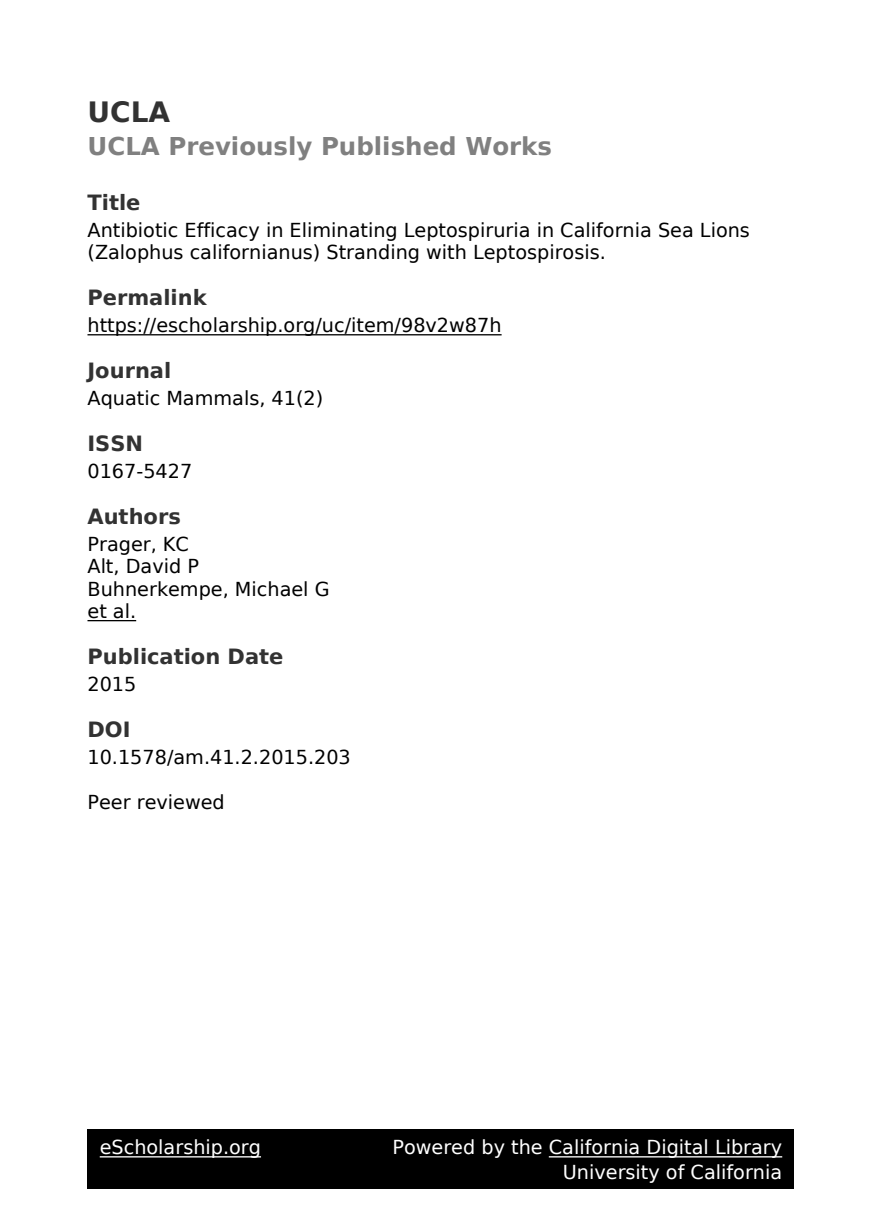
<style>
.page{position:relative;width:882px;height:1229px;background:#fff}
.page>*{position:absolute;margin:0;border:0;box-sizing:border-box;transform-origin:0 0}
.t1{font:700 28px "DejaVu Sans";color:#323232}
.t2{font:700 24.5px "DejaVu Sans";color:#808080}
.t3{font:700 21px "DejaVu Sans";color:#323232}
.t4{font:19.25px/22.4px "DejaVu Sans";color:#000}
.t5{font:19.25px/24.5px "DejaVu Sans";color:#fff;text-align:right}
</style>
<div class="page">
<hr style="left:88px;top:334px;width:414px;height:1px;background:#000">
<hr style="left:88px;top:620px;width:48px;height:1px;background:#000">
<div style="left:88px;top:1129px;width:706px;height:59px;background:#000"></div>
<hr style="left:100px;top:1156px;width:161px;height:1px;background:#fff">
<hr style="left:549px;top:1156px;width:233px;height:1px;background:#fff">
<h1 class="t1" style="left:88px;top:101px;width:84px">UCLA</h1>
<p class="t2" style="left:88px;top:136px;width:466px">UCLA Previously Published Works</p>
<p class="t3" style="left:88px;top:194px;width:54px">Title</p>
<p class="t4" style="left:88px;top:221px;width:664px">Antibiotic Efficacy in Eliminating Leptospiruria in California Sea Lions (Zalophus californianus) Stranding with Leptospirosis.</p>
<p class="t3" style="left:88px;top:289px;width:121px">Permalink</p>
<p class="t4" style="left:88px;top:316px;width:416px">https://escholarship.org/uc/item/98v2w87h</p>
<p class="t3" style="left:88px;top:362px;width:85px">Journal</p>
<p class="t4" style="left:88px;top:389px;width:237px">Aquatic Mammals, 41(2)</p>
<p class="t3" style="left:88px;top:435px;width:57px">ISSN</p>
<p class="t4" style="left:88px;top:462px;width:106px">0167-5427</p>
<p class="t3" style="left:88px;top:508px;width:95px">Authors</p>
<p class="t4" style="left:88px;top:535px;width:244px">Prager, KC<br>Alt, David P<br>Buhnerkempe, Michael G et al.</p>
<p class="t3" style="left:88px;top:648px;width:198px">Publication Date</p>
<p class="t4" style="left:88px;top:675px;width:50px">2015</p>
<p class="t3" style="left:88px;top:721px;width:45px">DOI</p>
<p class="t4" style="left:88px;top:748px;width:265px">10.1578/am.41.2.2015.203</p>
<p class="t4" style="left:88px;top:792px;width:139px">Peer reviewed</p>
<p class="t5" style="left:100px;top:1137px;width:163px">eScholarship.org</p>
<p class="t5" style="left:392px;top:1137px;width:391px">Powered by the California Digital Library<br>University of California</p>
</div>
